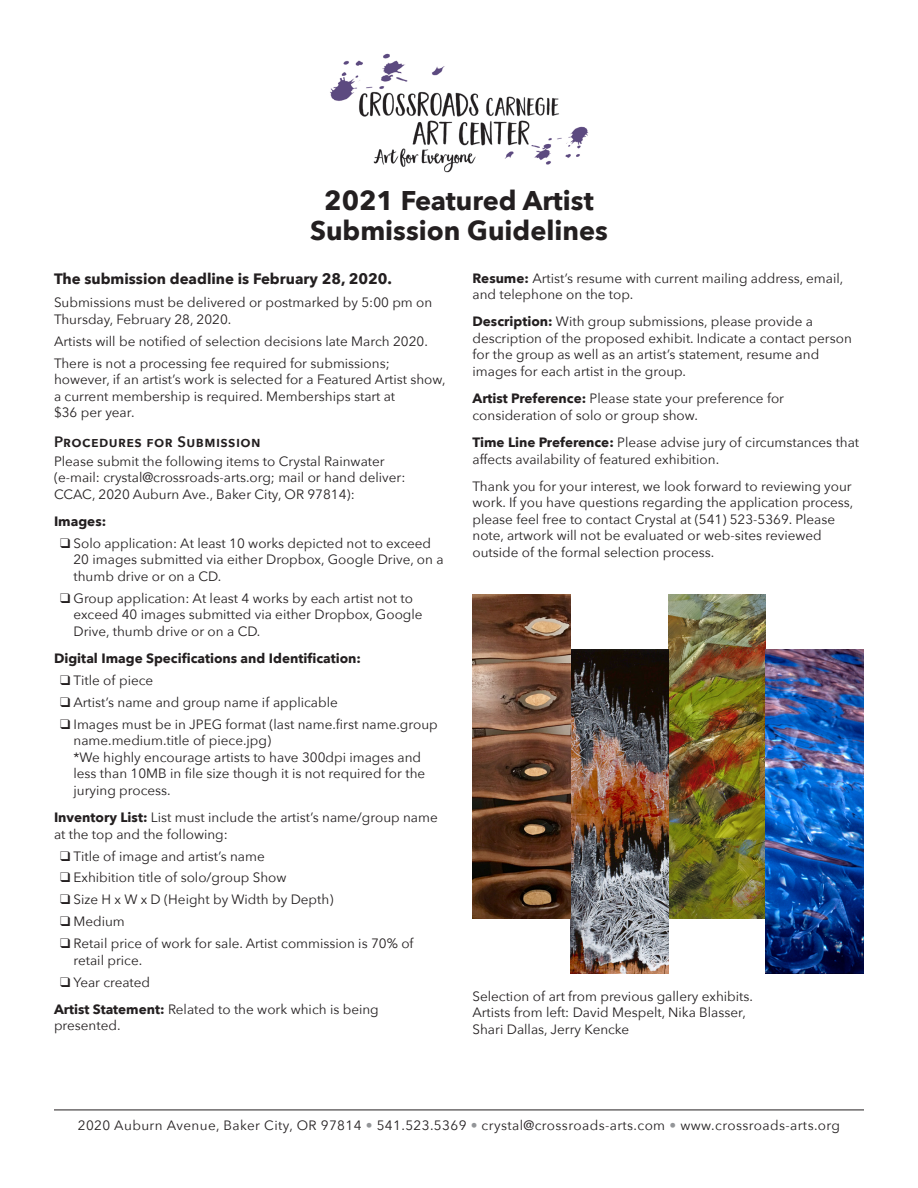
<style>
.page{position:relative;width:918px;height:1188px;background:#fff}
.page>*{position:absolute;margin:0;border:0;box-sizing:border-box;transform-origin:0 0}
.Headline{font:700 27px/30px "Avenir Next";color:#231f20;text-align:center}
.Body_no_indent{font:700 15px "Avenir Next";color:#231f20}
.Subhead_2{font:600 15px "Avenir Next";letter-spacing:.03em;color:#231f20}
.Body_no_indent-2{font:13.5px/16.5px "Avenir Next";color:#231f20}
.bullets{font:13.5px/16.5px "Avenir Next";color:#231f20}
.Body_no_indent-3{font:13.5px "Avenir Next";letter-spacing:.03em;color:#231f20}
.Body_no_indent-4{font:700 13.5px "Avenir Next";color:#231f20}
.s1{font-weight:700}
.s2{color:#939598}
</style>
<div class="page">
<hr style="left:54px;top:1110px;width:810px;height:1px;background:#231f20">
<img style="left:330px;top:53px;width:259px;height:120px">
<img style="left:668px;top:595px;width:98px;height:324px">
<img style="left:571px;top:650px;width:97px;height:324px">
<img style="left:766px;top:650px;width:98px;height:324px">
<img style="left:472px;top:595px;width:99px;height:324px">
<p class="Headline" style="left:310px;top:186px;width:299px">2021 Featured Artist<br>Submission Guidelines</p>
<p class="Body_no_indent" style="left:54px;top:266px;width:340px">The submission deadline is February 28, 2020.</p>
<p class="Body_no_indent-2" style="left:54px;top:294px;width:380px">Submissions must be delivered or postmarked by 5:00 pm on<br>Thursday, February 28, 2020.</p>
<p class="Body_no_indent-2" style="left:54px;top:332px;width:375px">Artists will be notified of selection decisions late March 2020.</p>
<p class="Body_no_indent-2" style="left:54px;top:354px;width:393px">There is not a processing fee required for submissions; however, if an artist’s work is selected for a Featured Artist show, a current membership is required. Memberships start at<br>$36 per year.</p>
<p class="Subhead_2" style="left:54px;top:428px;width:208px">Procedures for Submission</p>
<p class="Body_no_indent-2" style="left:54px;top:452px;width:353px">Please submit the following items to Crystal Rainwater (e-mail: crystal@crossroads-arts.org; mail or hand deliver:<br>CCAC, 2020 Auburn Ave., Baker City, OR 97814):</p>
<p class="Body_no_indent-4" style="left:54px;top:510px;width:54px">Images:</p>
<p class="bullets" style="left:74px;top:534px;width:372px;text-indent:-14px">❑ Solo application: At least 10 works depicted not to exceed<br>20 images submitted via either Dropbox, Google Drive, on a thumb drive or on a CD.</p>
<p class="bullets" style="left:74px;top:589px;width:351px;text-indent:-14px">❑ Group application: At least 4 works by each artist not to exceed 40 images submitted via either Dropbox, Google<br>Drive, thumb drive or on a CD.</p>
<p class="Body_no_indent-4" style="left:54px;top:647px;width:309px">Digital Image Specifications and Identification:</p>
<p class="bullets" style="left:60px;top:672px;width:95px">❑ Title of piece</p>
<p class="bullets" style="left:60px;top:693px;width:279px">❑ Artist’s name and group name if applicable</p>
<p class="bullets" style="left:74px;top:715px;width:366px;text-indent:-14px">❑ Images must be in JPEG format (last name.first name.group name.medium.title of piece.jpg)<br>*We highly encourage artists to have 300dpi images and less than 10MB in file size though it is not required for the jurying process.</p>
<p class="Body_no_indent-2" style="left:54px;top:809px;width:385px"><span class="s1">Inventory List:</span> List must include the artist’s name/group name at the top and the following:</p>
<p class="bullets" style="left:60px;top:847px;width:206px">❑ Title of image and artist’s name</p>
<p class="bullets" style="left:60px;top:869px;width:228px">❑ Exhibition title of solo/group Show</p>
<p class="bullets" style="left:60px;top:891px;width:275px">❑ Size H x W x D (Height by Width by Depth)</p>
<p class="bullets" style="left:60px;top:913px;width:66px">❑ Medium</p>
<p class="bullets" style="left:74px;top:935px;width:342px;text-indent:-14px">❑ Retail price of work for sale. Artist commission is 70% of retail price.</p>
<p class="bullets" style="left:60px;top:973px;width:92px">❑ Year created</p>
<p class="Body_no_indent-2" style="left:54px;top:1000px;width:326px"><span class="s1">Artist Statement:</span> Related to the work which is being presented.</p>
<p class="Body_no_indent-2" style="left:472px;top:269px;width:372px"><span class="s1">Resume:</span> Artist’s resume with current mailing address, email, and telephone on the top.</p>
<p class="Body_no_indent-2" style="left:472px;top:313px;width:381px"><span class="s1">Description:</span> With group submissions, please provide a description of the proposed exhibit. Indicate a contact person for the group as well as an artist’s statement, resume and images for each artist in the group.</p>
<p class="Body_no_indent-2" style="left:472px;top:390px;width:313px"><span class="s1">Artist Preference:</span> Please state your preference for consideration of solo or group show.</p>
<p class="Body_no_indent-2" style="left:472px;top:433px;width:388px"><span class="s1">Time Line Preference:</span> Please advise jury of circumstances that affects availability of featured exhibition.</p>
<p class="Body_no_indent-2" style="left:472px;top:477px;width:382px">Thank you for your interest, we look forward to reviewing your work. If you have questions regarding the application process, please feel free to contact Crystal at (541) 523-5369. Please note, artwork will not be evaluated or web-sites reviewed outside of the formal selection process.</p>
<p class="Body_no_indent-2" style="left:472px;top:987px;width:282px">Selection of art from previous gallery exhibits.<br>Artists from left: David Mespelt, Nika Blasser,<br>Shari Dallas, Jerry Kencke</p>
<p class="Body_no_indent-3" style="left:78px;top:1114px;width:764px">2020 Auburn Avenue, Baker City, OR 97814 <span class="s2">•</span> 541.523.5369 <span class="s2">•</span> crystal@crossroads-arts.com <span class="s2">•</span> www.crossroads-arts.org</p>
</div>
